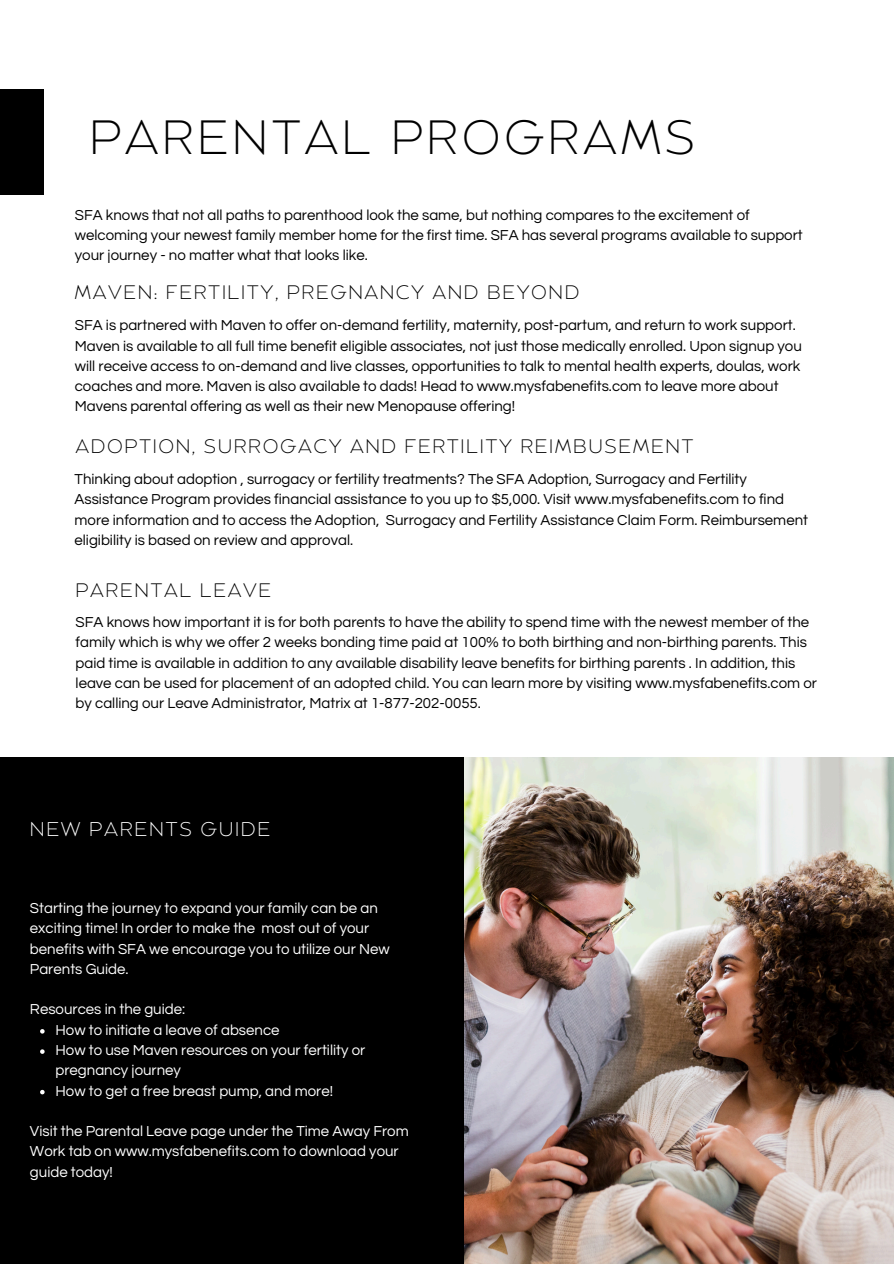
<style>
.page{position:relative;width:894px;height:1264px;background:#fff}
.page>*{position:absolute;margin:0;border:0;box-sizing:border-box;transform-origin:0 0}
.t1{font:200 48px "Balgin";letter-spacing:.07em;color:#000}
.t2{font:200 19.8px "Balgin";letter-spacing:.08em;color:#fff}
.t3{font:200 19.5px "Balgin";letter-spacing:.08em;color:#000}
.t4{font:15px/20.2px "Questrial";color:#000}
.t5{font:15px/20.2px "Questrial";color:#fff}
</style>
<div class="page">
<img style="left:463px;top:757px;width:430px;height:506px">
<div style="left:0;top:757px;width:463px;height:506px;background:#000"></div>
<svg style="left:40px;top:1029px;width:5px;height:4px"></svg>
<svg style="left:40px;top:1049px;width:5px;height:4px"></svg>
<svg style="left:40px;top:1089px;width:5px;height:5px"></svg>
<div style="left:0;top:89px;width:43px;height:106px;background:#000"></div>
<p class="t1" style="left:89px;top:118px;width:607px">PARENTAL PROGRAMS</p>
<h1 class="t4" style="left:75px;top:205px;width:729px">SFA knows that not all paths to parenthood look the same, but nothing compares to the excitement of welcoming your newest family member home for the first time. SFA has several programs available to support your journey - no matter what that looks like.</h1>
<p class="t3" style="left:74px;top:284px;width:506px">MAVEN: FERTILITY, PREGNANCY AND BEYOND</p>
<h2 class="t4" style="left:75px;top:315px;width:728px">SFA is partnered with Maven to offer on-demand fertility, maternity, post-partum, and return to work support.<br>Maven is available to all full time benefit eligible associates, not just those medically enrolled. Upon signup you will receive access to on-demand and live classes, opportunities to talk to mental health experts, doulas, work coaches and more. Maven is also available to dads! Head to www.mysfabenefits.com to leave more about Mavens parental offering as well as their new Menopause offering!</h2>
<p class="t3" style="left:76px;top:438px;width:619px">ADOPTION, SURROGACY AND FERTILITY REIMBUSEMENT</p>
<p class="t4" style="left:74px;top:469px;width:734px">Thinking about adoption , surrogacy or fertility treatments? The SFA Adoption, Surrogacy and Fertility Assistance Program provides financial assistance to you up to $5,000. Visit www.mysfabenefits.com to find more information and to access the Adoption, Surrogacy and Fertility Assistance Claim Form. Reimbursement eligibility is based on review and approval.</p>
<p class="t3" style="left:76px;top:582px;width:197px">PARENTAL LEAVE</p>
<p class="t4" style="left:76px;top:612px;width:742px">SFA knows how important it is for both parents to have the ability to spend time with the newest member of the family which is why we offer 2 weeks bonding time paid at 100% to both birthing and non-birthing parents. This paid time is available in addition to any available disability leave benefits for birthing parents . In addition, this leave can be used for placement of an adopted child. You can learn more by visiting www.mysfabenefits.com or by calling our Leave Administrator, Matrix at 1-877-202-0055.</p>
<h2 class="t2" style="left:30px;top:821px;width:242px">NEW PARENTS GUIDE</h2>
<h2 class="t5" style="left:30px;top:898px;width:361px">Starting the journey to expand your family can be an exciting time! In order to make the most out of your benefits with SFA we encourage you to utilize our New Parents Guide.</h2>
<p class="t5" style="left:55px;top:999px;width:311px;text-indent:-25px">Resources in the guide:<br>How to initiate a leave of absence<br>How to use Maven resources on your fertility or pregnancy journey<br>How to get a free breast pump, and more!</p>
<h2 class="t5" style="left:30px;top:1121px;width:380px">Visit the Parental Leave page under the Time Away From<br>Work tab on www.mysfabenefits.com to download your guide today!</h2>
</div>
